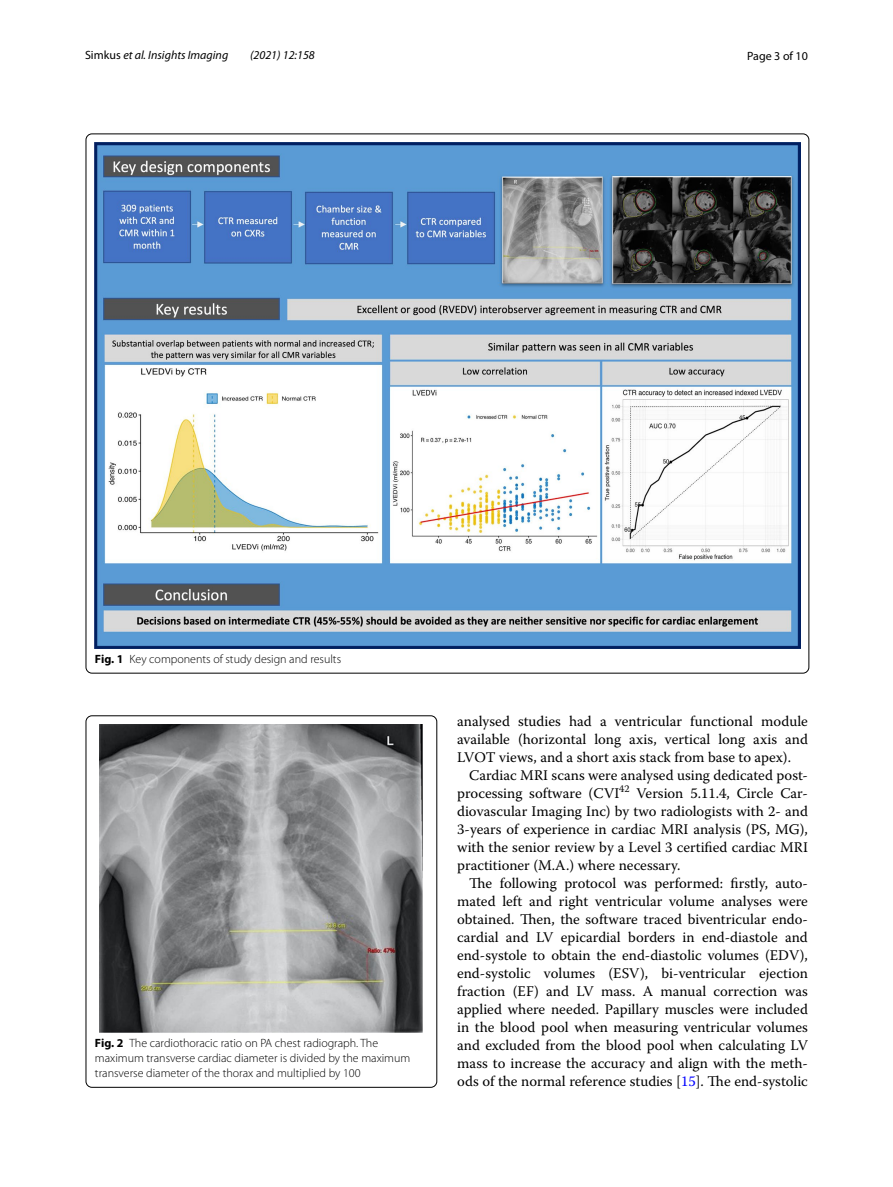
<style>
.page{position:relative;width:893px;height:1187px;background:#fff}
.page>*{position:absolute;margin:0;border:0;box-sizing:border-box;transform-origin:0 0}
.t1{font:14.7px/18px "Warnock Pro";color:#000;text-align:justify}
.t2{font:300 12px/15px "Myriad Pro";color:#000}
.t3{font:italic 12px "Myriad Pro";color:#000}
.t4{font:12px "Myriad Pro";color:#000}
.s1{font-style:normal}
.s2{font-weight:700}
.s3{color:#00f}
</style>
<div class="page">
<img style="left:95px;top:143px;width:705px;height:505px">
<img style="left:100px;top:724px;width:323px;height:307px">
<div style="left:86px;top:715px;width:351px;height:372px;border:1px solid #000;border-radius:6px"></div>
<p class="t3" style="left:85px;top:48px;width:145px"><span class="s1">Simkus</span> et al. Insights Imaging</p>
<p class="t3" style="left:250px;top:48px;width:66px">(2021) 12:158</p>
<p class="t4" style="left:747px;top:48px;width:62px">Page 3 of 10</p>
<p class="t2" style="left:95px;top:652px;width:248px"><span class="s2">Fig. 1</span> Key components of study design and results</p>
<p class="t2" style="left:95px;top:1035px;width:317px"><span class="s2">Fig. 2</span> The cardiothoracic ratio on PA chest radiograph. The maximum transverse cardiac diameter is divided by the maximum transverse diameter of the thorax and multiplied by 100</p>
<p class="t1" style="left:457px;top:712px;width:352px">analysed studies had a ventricular functional module available (horizontal long axis, vertical long axis and LVOT views, and a short axis stack from base to apex).</p>
<p class="t1" style="left:457px;top:766px;width:352px;text-indent:12px">Cardiac MRI scans were analysed using dedicated post&shy;processing software (CVI<sup>42</sup> Version 5.11.4, Circle Car&shy;diovascular Imaging Inc) by two radiologists with 2- and 3-years of experience in cardiac MRI analysis (PS, MG), with the senior review by a Level 3 certified cardiac MRI practitioner (M.A.) where necessary.</p>
<p class="t1" style="left:457px;top:874px;width:352px;text-indent:12px">The following protocol was performed: firstly, auto&shy;mated left and right ventricular volume analyses were obtained. Then, the software traced biventricular endo&shy;cardial and LV epicardial borders in end-diastole and end-systole to obtain the end-diastolic volumes (EDV), end-systolic volumes (ESV), bi-ventricular ejection fraction (EF) and LV mass. A manual correction was applied where needed. Papillary muscles were included in the blood pool when measuring ventricular volumes and excluded from the blood pool when calculating LV mass to increase the accuracy and align with the meth&shy;ods of the normal reference studies [<span class="s3">15</span>]. The end-systolic</p>
</div>
